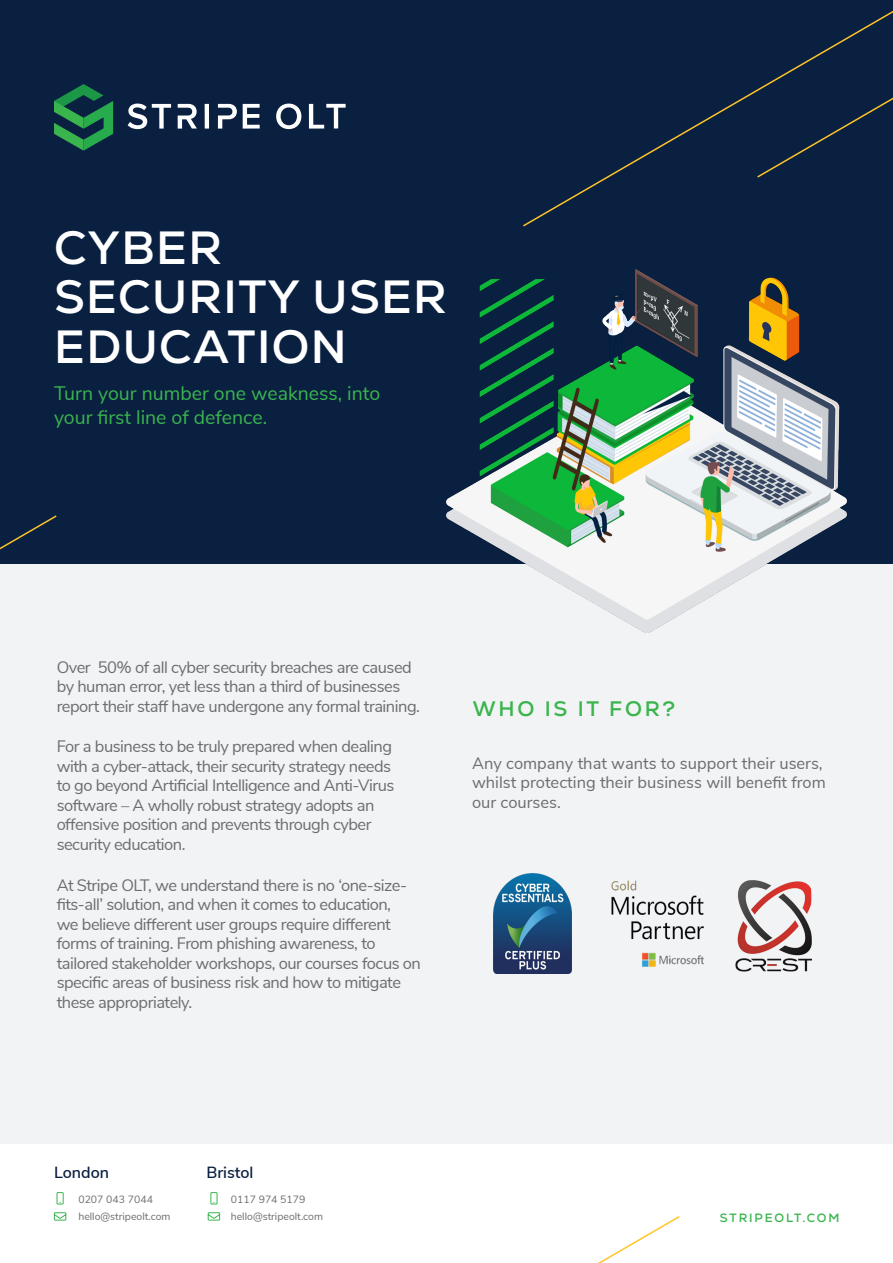
<style>
.page{position:relative;width:893px;height:1263px;background:#fff}
.page>*{position:absolute;margin:0;border:0;box-sizing:border-box;transform-origin:0 0}
.t1{font:700 46.5px/49.5px "Nexa";letter-spacing:.03em;color:#fff}
.t2{font:700 21px "Nexa";letter-spacing:.13em;color:#3ab54e}
.t3{font:19.5px/23.4px "Nunito Sans";color:#3ab54e}
.t4{font:16.5px/19.5px "Nunito Sans";letter-spacing:-.03em;color:#6c6d70}
.t5{font:16.5px/19.5px "Nunito Sans";color:#6c6d70}
.t6{font:600 16.2px "Nunito Sans";color:#0a2041}
.t7{font:700 12px "Nexa";letter-spacing:.16em;color:#3ab54e}
.t8{font:10.5px "Nunito Sans";color:#6c6d70}
</style>
<div class="page">
<div style="left:0;top:563px;width:893px;height:581px;background:#f2f3f4"></div>
<div style="left:0;top:0;width:893px;height:563px;background:#0a2041"></div>
<svg style="left:0;top:515px;width:58px;height:49px"></svg>
<svg style="left:523px;top:90px;width:233px;height:137px"></svg>
<svg style="left:756px;top:11px;width:137px;height:167px"></svg>
<img style="left:611px;top:880px;width:93px;height:87px">
<svg style="left:54px;top:84px;width:59px;height:67px"></svg>
<svg style="left:276px;top:104px;width:25px;height:25px"></svg>
<svg style="left:309px;top:104px;width:37px;height:25px"></svg>
<svg style="left:128px;top:104px;width:43px;height:25px"></svg>
<hr style="left:205px;top:104px;width:4px;height:25px;background:#fff">
<svg style="left:243px;top:104px;width:17px;height:25px"></svg>
<svg style="left:178px;top:104px;width:19px;height:25px"></svg>
<svg style="left:218px;top:104px;width:19px;height:25px"></svg>
<img style="left:494px;top:874px;width:78px;height:99px">
<div style="left:57px;top:1192px;width:7px;height:12px;border:1px solid #3ab54e"></div>
<svg style="left:207px;top:1212px;width:473px;height:51px"></svg>
<svg style="left:53px;top:1212px;width:14px;height:9px"></svg>
<div style="left:211px;top:1192px;width:6px;height:12px;border:1px solid #3ab54e"></div>
<img style="left:447px;top:270px;width:399px;height:362px">
<img style="left:735px;top:880px;width:77px;height:92px">
<p class="t1" style="left:54px;top:223px;width:394px">CYBER<br>SECURITY USER<br>EDUCATION</p>
<p class="t3" style="left:54px;top:381px;width:328px">Turn your number one weakness, into your first line of defence.</p>
<p class="t4" style="left:57px;top:656px;width:365px">Over 50% of all cyber security breaches are caused by human error, yet less than a third of businesses report their staff have undergone any formal training.</p>
<p class="t4" style="left:57px;top:736px;width:339px">For a business to be truly prepared when dealing with a cyber-attack, their security strategy needs to go beyond Artificial Intelligence and Anti-Virus software – A wholly robust strategy adopts an offensive position and prevents through cyber security education.</p>
<p class="t4" style="left:57px;top:874px;width:366px">At Stripe OLT, we understand there is no ‘one-size&shy;fits-all’ solution, and when it comes to education,<br>we believe different user groups require different forms of training. From phishing awareness, to tailored stakeholder workshops, our courses focus on specific areas of business risk and how to mitigate these appropriately.</p>
<p class="t2" style="left:473px;top:696px;width:204px">WHO IS IT FOR?</p>
<p class="t5" style="left:472px;top:752px;width:355px">Any company that wants to support their users, whilst protecting their business will benefit from our courses.</p>
<p class="t6" style="left:54px;top:1160px;width:57px">London</p>
<p class="t8" style="left:78px;top:1191px;width:76px">0207 043 7044</p>
<p class="t8" style="left:78px;top:1209px;width:94px">hello@stripeolt.com</p>
<p class="t6" style="left:206px;top:1160px;width:49px">Bristol</p>
<p class="t8" style="left:231px;top:1191px;width:76px">0117 974 5179</p>
<p class="t8" style="left:231px;top:1209px;width:94px">hello@stripeolt.com</p>
<p class="t7" style="left:720px;top:1210px;width:121px">STRIPEOLT.COM</p>
</div>
